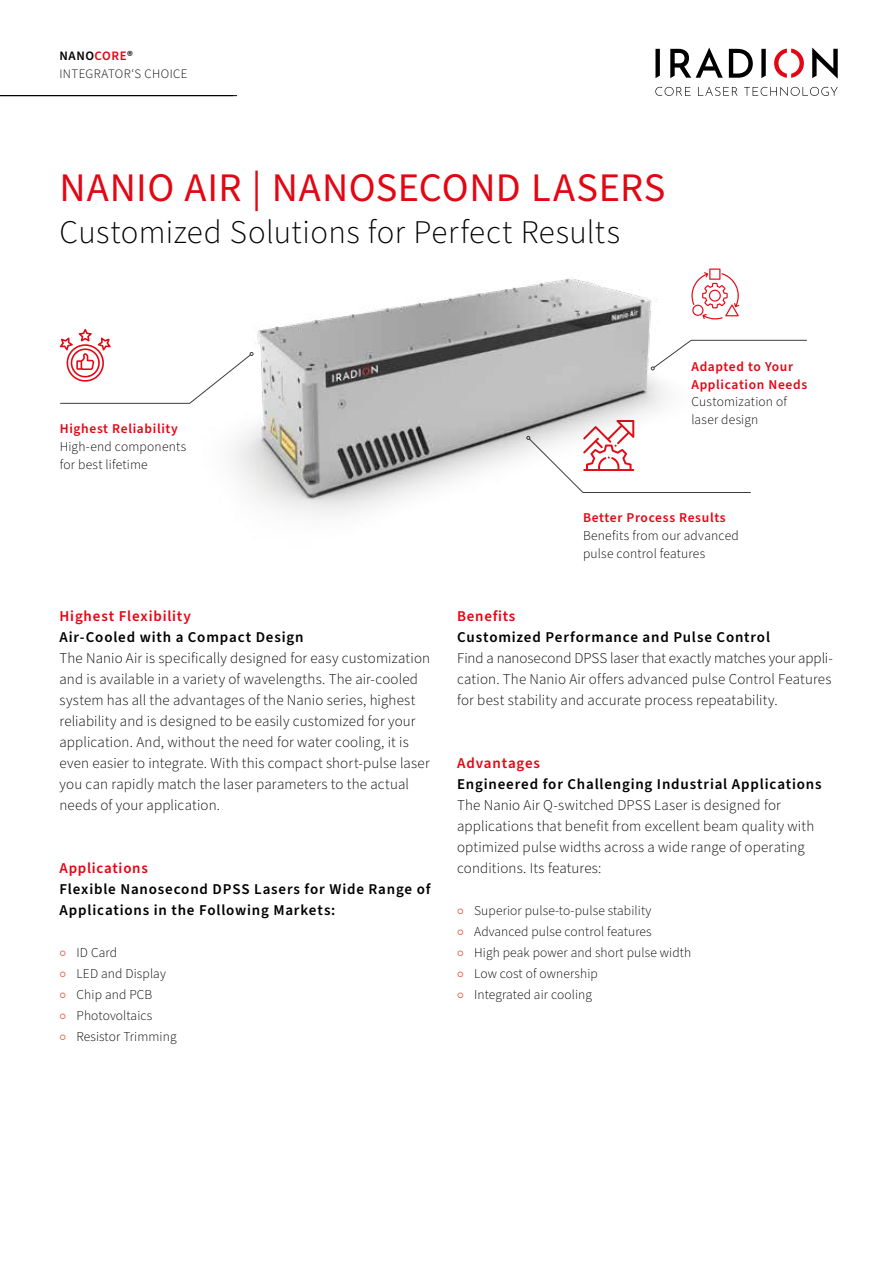
<style>
.page{position:relative;width:893px;height:1263px;background:#fff}
.page>*{position:absolute;margin:0;border:0;box-sizing:border-box;transform-origin:0 0}
.t1{font:40.5px "Source Sans Pro";letter-spacing:.015em;color:#e30613}
.t2{font:300 33px "Source Sans Pro";letter-spacing:.01em;color:#000}
.t3{font:300 15px/21px "Source Sans Pro";letter-spacing:.01em;color:#000}
.t4{font:600 15px/21px "Source Sans Pro";letter-spacing:.055em;color:#000}
.t5{font:600 15px "Source Sans Pro";letter-spacing:.05em;color:#e30613}
.t6{font:300 13.5px/21px "Source Sans Pro";letter-spacing:.01em;color:#000}
.t7{font:600 13.5px/18px "Source Sans Pro";letter-spacing:.05em;color:#e30613}
.t8{font:300 12.9px/18px "Source Sans Pro";letter-spacing:.03em;color:#000}
.s1{font-weight:600}
.s2{font-weight:600;color:#e30613}
</style>
<div class="page">
<img style="left:85px;top:268px;width:722px;height:246px">
<svg style="left:691px;top:269px;width:48px;height:50px"></svg>
<svg style="left:651px;top:340px;width:156px;height:30px"></svg>
<svg style="left:655px;top:87px;width:36px;height:9px"></svg>
<svg style="left:698px;top:87px;width:40px;height:9px"></svg>
<svg style="left:744px;top:87px;width:94px;height:9px"></svg>
<svg style="left:655px;top:49px;width:5px;height:29px"></svg>
<svg style="left:729px;top:49px;width:24px;height:29px"></svg>
<svg style="left:761px;top:49px;width:5px;height:29px"></svg>
<svg style="left:774px;top:49px;width:30px;height:29px"></svg>
<svg style="left:812px;top:48px;width:26px;height:31px"></svg>
<svg style="left:670px;top:48px;width:53px;height:30px"></svg>
<svg style="left:526px;top:420px;width:225px;height:73px"></svg>
<svg style="left:59px;top:329px;width:194px;height:75px"></svg>
<hr style="left:0;top:95px;width:237px;height:1px;background:#000">
<p class="t8" style="left:60px;top:47px;width:129px"><span class="s1">NANO</span><span class="s2">CORE</span><span class="s1">®<br></span>INTEGRATOR‘S CHOICE</p>
<h1 class="t1" style="left:60px;top:161px;width:608px">NANIO AIR | NANOSECOND LASERS</h1>
<h2 class="t2" style="left:60px;top:210px;width:562px">Customized Solutions for Perfect Results</h2>
<p class="t7" style="left:60px;top:420px;width:120px">Highest Reliability</p>
<p class="t6" style="left:60px;top:438px;width:128px;line-height:18px">High-end components for best lifetime</p>
<p class="t7" style="left:691px;top:357px;width:117px">Adapted to Your<br>Application Needs</p>
<p class="t6" style="left:691px;top:393px;width:97px;line-height:18px">Customization of laser design</p>
<p class="t5" style="left:60px;top:606px;width:133px">Highest Flexibility</p>
<p class="t4" style="left:60px;top:627px;width:246px">Air-Cooled with a Compact Design</p>
<p class="t3" style="left:60px;top:648px;width:372px">The Nanio Air is specifically designed for easy customization and is available in a variety of wavelengths. The air-cooled system has all the advantages of the Nanio series, highest reliability and is designed to be easily customized for your application. And, without the need for water cooling, it is even easier to integrate. With this compact short-pulse laser you can rapidly match the laser parameters to the actual needs of your application.</p>
<p class="t5" style="left:60px;top:858px;width:90px">Applications</p>
<p class="t4" style="left:60px;top:879px;width:372px">Flexible Nanosecond DPSS Lasers for Wide Range of<br>Applications in the Following Markets:</p>
<p class="t6" style="left:77px;top:942px;width:102px">ID Card<br>LED and Display<br>Chip and PCB<br>Photovoltaics<br>Resistor Trimming</p>
<p class="t7" style="left:583px;top:509px;width:144px">Better Process Results</p>
<p class="t6" style="left:583px;top:527px;width:157px;line-height:18px">Benefits from our advanced pulse control features</p>
<p class="t5" style="left:457px;top:606px;width:60px">Benefits</p>
<p class="t4" style="left:457px;top:627px;width:314px">Customized Performance and Pulse Control</p>
<p class="t3" style="left:457px;top:648px;width:377px;text-align:justify">Find a nanosecond DPSS laser that exactly matches your appli&shy;cation. The Nanio Air offers advanced pulse Control Features for best stability and accurate process repeatability.</p>
<p class="t5" style="left:457px;top:753px;width:84px">Advantages</p>
<p class="t4" style="left:457px;top:774px;width:366px">Engineered for Challenging Industrial Applications</p>
<p class="t3" style="left:457px;top:795px;width:359px">The Nanio Air Q-switched DPSS Laser is designed for applications that benefit from excellent beam quality with optimized pulse widths across a wide range of operating conditions. Its features:</p>
<p class="t6" style="left:474px;top:900px;width:219px">Superior pulse-to-pulse stability<br>Advanced pulse control features<br>High peak power and short pulse width<br>Low cost of ownership<br>Integrated air cooling</p>
</div>
